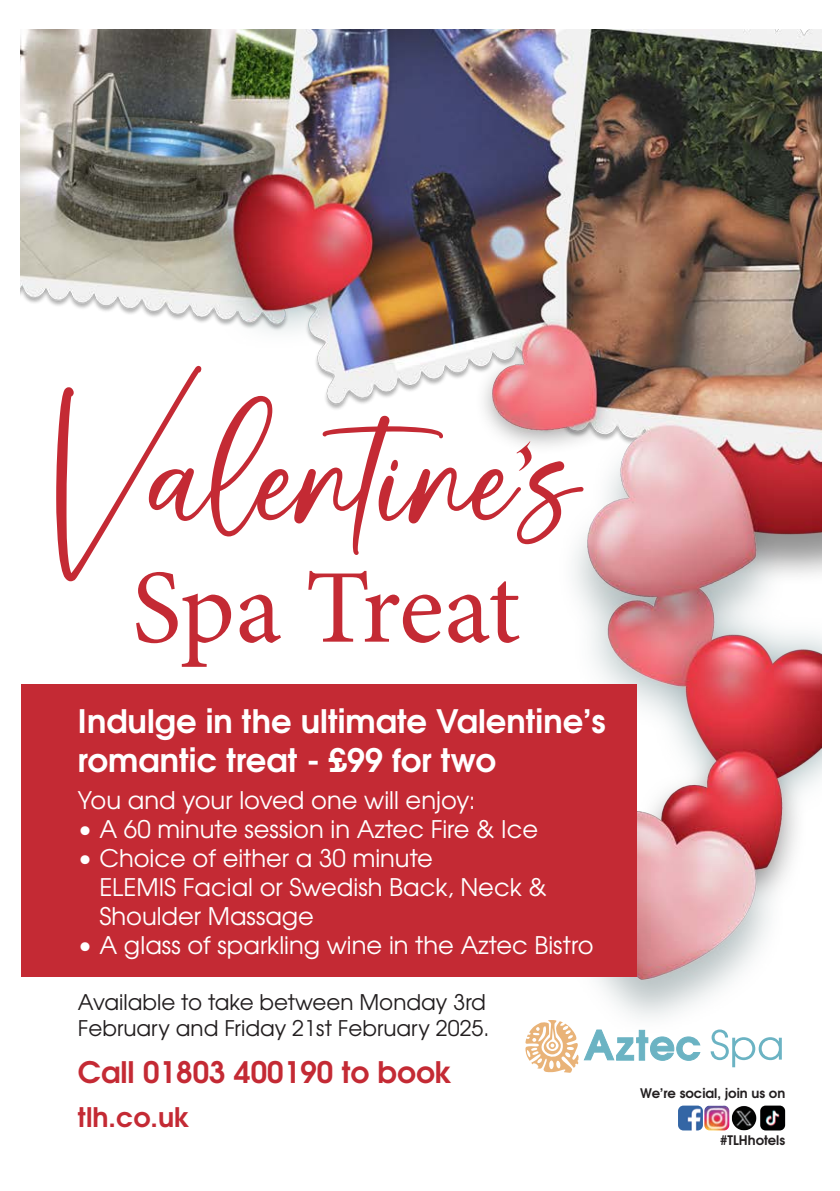
<style>
.page{position:relative;width:840px;height:1191px;background:#fff}
.page>*{position:absolute;margin:0;border:0;box-sizing:border-box;transform-origin:0 0}
.t1{font:190.4px "Stay Dreaming";color:#c42a34}
.t2{font:104.8px "Minion Pro";letter-spacing:-.015em;color:#c42a34}
.t3{font:700 32.2px/38.6px "Te X Gyre Adventor";color:#fff}
.t4{font:700 29.6px "Te X Gyre Adventor";color:#c42a34}
.t5{font:700 26.8px "Te X Gyre Adventor";color:#c42a34}
.t6{font:24.2px/29px "Te X Gyre Adventor";color:#fff}
.t7{font:21.4px/25.8px "Te X Gyre Adventor";color:#231f20}
.t8{font:700 13.2px "Te X Gyre Adventor";color:#231f20}
.s1{font-family:"Parchment"}
</style>
<div class="page">
<img style="left:21px;top:29px;width:799px;height:1102px">
<div style="left:21px;top:684px;width:615px;height:293px;background:#c42a34"></div>
<svg style="left:710px;top:1029px;width:71px;height:38px"></svg>
<svg style="left:524px;top:1020px;width:176px;height:52px"></svg>
<svg style="left:731px;top:1105px;width:26px;height:25px"></svg>
<img style="left:731px;top:1105px;width:25px;height:25px">
<img style="left:677px;top:1105px;width:25px;height:25px">
<img style="left:759px;top:1105px;width:25px;height:25px">
<img style="left:704px;top:1105px;width:24px;height:25px">
<p class="t1" style="left:56px;top:353px;width:524px">Valentine<span class="s1">’</span>s</p>
<p class="t2" style="left:132px;top:538px;width:390px">Spa Treat</p>
<p class="t3" style="left:78px;top:699px;width:529px">Indulge in the ultimate Valentine’s romantic treat - £99 for two</p>
<p class="t6" style="left:78px;top:783px;width:399px">You and your loved one will enjoy:</p>
<p class="t6" style="left:78px;top:812px;width:461px">• A 60 minute session in Aztec Fire &amp; Ice</p>
<p class="t6" style="left:99px;top:841px;width:449px;text-indent:-21px">• Choice of either a 30 minute<br>ELEMIS Facial or Swedish Back, Neck &amp;<br>Shoulder Massage</p>
<p class="t6" style="left:78px;top:928px;width:517px">• A glass of sparkling wine in the Aztec Bistro</p>
<p class="t7" style="left:78px;top:988px;width:413px">Available to take between Monday 3rd<br>February and Friday 21st February 2025.</p>
<p class="t4" style="left:78px;top:1046px;width:375px">Call 01803 400190 to book</p>
<p class="t5" style="left:78px;top:1093px;width:113px">tlh.co.uk</p>
<p class="t8" style="left:640px;top:1082px;width:146px">We’re social, join us on</p>
<p class="t8" style="left:719px;top:1128px;width:66px">#TLHhotels</p>
</div>
